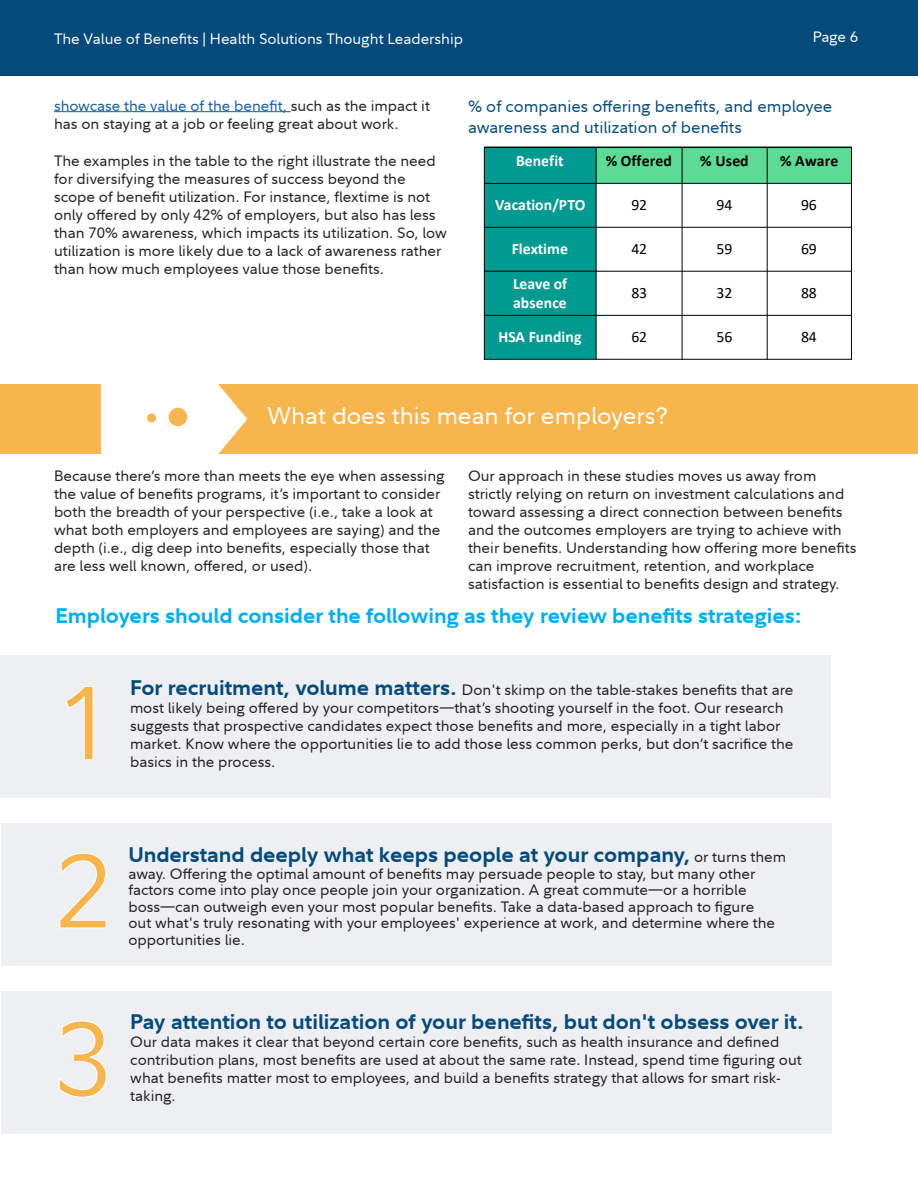
<style>
.page{position:relative;width:918px;height:1188px;background:#fff}
.page>*{position:absolute;margin:0;border:0;box-sizing:border-box;transform-origin:0 0}
.Page_1_-_Body_12{font:103.5px "Fidelity Sans";color:#f7b54d}
.Inside_-_Body_10pt{font:24px "Fidelity Sans";color:#fff}
.Page_1_-_TOC_Header{font:700 21px "Fidelity Sans";color:#044a7a}
.Inside_-_Main_Header{font:700 21px "Fidelity Sans";color:#00aeef}
.Page_1_-_TOC_Header-2{font:16.5px/21px "Fidelity Sans";color:#044a7a}
.t1{font:700 15.75px/19px "Calibri";letter-spacing:.005em;color:#fff}
.t2{font:15.75px "Calibri";letter-spacing:-.005em;color:#000}
.t3{font:700 15.75px "Calibri";letter-spacing:.015em;color:#000}
.Inside_-_Body_10pt-2{font:15px/18px "Fidelity Sans";color:#231f20}
.Page_1_-_TOC_Header-3{font:15px/16.5px "Fidelity Sans";color:#231f20}
.t4{font:15px "Fidelity Sans";color:#fcfcfc}
.t5{font:15px "Fidelity Sans";color:#fafafa}
.s1{color:#175d9e}
.s2{font-weight:700;font-size:21px;color:#044a7a}
.s3{font-weight:400;font-size:15px;color:#231f20}
</style>
<div class="page">
<div style="left:0;top:0;width:918px;height:76px;background:#044a7a"></div>
<hr style="left:54px;top:111px;width:237px;height:1px;background:#175d9e">
<div style="left:1px;top:823px;width:830px;height:142px;background:#edeff3"></div>
<svg style="left:59px;top:853px;width:47px;height:75px"></svg>
<div style="left:1px;top:991px;width:830px;height:142px;background:#edeff3"></div>
<svg style="left:59px;top:1021px;width:48px;height:77px"></svg>
<div style="left:1px;top:655px;width:830px;height:142px;background:#edeff3"></div>
<svg style="left:66px;top:686px;width:27px;height:74px"></svg>
<div style="left:1px;top:385px;width:917px;height:69px;background:#f7b54d"></div>
<svg style="left:101px;top:384px;width:146px;height:70px;background:#fef7ec"></svg>
<div style="left:147px;top:414px;width:9px;height:9px;background:#f7b54d;border-radius:50%"></div>
<div style="left:169px;top:408px;width:18px;height:18px;background:#f7b54d;border-radius:50%"></div>
<div style="left:484px;top:147px;width:112px;height:36px;background:#009a90"></div>
<div style="left:596px;top:147px;width:86px;height:36px;background:#5ddb95"></div>
<div style="left:682px;top:147px;width:85px;height:36px;background:#5ddb95"></div>
<div style="left:767px;top:147px;width:84px;height:36px;background:#5ddb95"></div>
<div style="left:484px;top:183px;width:112px;height:44px;background:#009a90"></div>
<div style="left:484px;top:227px;width:112px;height:44px;background:#009a90"></div>
<div style="left:484px;top:271px;width:112px;height:44px;background:#009a90"></div>
<div style="left:484px;top:315px;width:112px;height:44px;background:#009a90"></div>
<hr style="left:596px;top:147px;width:1px;height:213px;background:#000">
<hr style="left:682px;top:147px;width:1px;height:213px;background:#000">
<hr style="left:767px;top:147px;width:1px;height:213px;background:#000">
<hr style="left:484px;top:183px;width:368px;height:1px;background:#000">
<hr style="left:484px;top:227px;width:368px;height:1px;background:#000">
<hr style="left:484px;top:271px;width:368px;height:1px;background:#000">
<hr style="left:484px;top:315px;width:368px;height:1px;background:#000">
<hr style="left:484px;top:147px;width:1px;height:213px;background:#000">
<hr style="left:851px;top:147px;width:1px;height:213px;background:#000">
<hr style="left:484px;top:359px;width:368px;height:1px;background:#000">
<hr style="left:484px;top:147px;width:367px;height:1px;background:#000">
<p class="t4" style="left:54px;top:29px;width:411px">The Value of Benefits | Health Solutions Thought Leadership</p>
<p class="t5" style="left:813px;top:27px;width:47px">Page 6</p>
<p class="Inside_-_Body_10pt-2" style="left:54px;top:96px;width:377px"><span class="s1">showcase the value of the benefit,</span> such as the impact it has on staying at a job or feeling great about work.</p>
<p class="Inside_-_Body_10pt-2" style="left:54px;top:152px;width:394px">The examples in the table to the right illustrate the need for diversifying the measures of success beyond the scope of benefit utilization. For instance, flextime is not only offered by only 42% of employers, but also has less than 70% awareness, which impacts its utilization. So, low utilization is more likely due to a lack of awareness rather than how much employees value those benefits.</p>
<p class="Page_1_-_TOC_Header-2" style="left:468px;top:95px;width:366px">% of companies offering benefits, and employee awareness and utilization of benefits</p>
<p class="t1" style="left:516px;top:151px;width:49px">Benefit</p>
<p class="t3" style="left:606px;top:150px;width:68px">% Offered</p>
<p class="t3" style="left:700px;top:150px;width:50px">% Used</p>
<p class="t3" style="left:780px;top:150px;width:60px">% Aware</p>
<p class="t1" style="left:495px;top:195px;width:92px">Vacation/PTO</p>
<p class="t2" style="left:631px;top:194px;width:17px">92</p>
<p class="t2" style="left:717px;top:194px;width:17px">94</p>
<p class="t2" style="left:801px;top:194px;width:17px">96</p>
<p class="t1" style="left:512px;top:239px;width:58px">Flextime</p>
<p class="t2" style="left:631px;top:238px;width:17px">42</p>
<p class="t2" style="left:717px;top:238px;width:17px">59</p>
<p class="t2" style="left:801px;top:238px;width:17px">69</p>
<p class="t1" style="left:513px;top:274px;width:56px">Leave of absence</p>
<p class="t2" style="left:631px;top:282px;width:17px">83</p>
<p class="t2" style="left:717px;top:282px;width:17px">32</p>
<p class="t2" style="left:801px;top:282px;width:17px">88</p>
<p class="t1" style="left:499px;top:327px;width:84px">HSA Funding</p>
<p class="t2" style="left:631px;top:326px;width:17px">62</p>
<p class="t2" style="left:717px;top:326px;width:17px">56</p>
<p class="t2" style="left:801px;top:326px;width:17px">84</p>
<p class="Inside_-_Body_10pt" style="left:267px;top:400px;width:402px">What does this mean for employers?</p>
<p class="Inside_-_Body_10pt-2" style="left:54px;top:466px;width:392px">Because there’s more than meets the eye when assessing the value of benefits programs, it’s important to consider both the breadth of your perspective (i.e., take a look at what both employers and employees are saying) and the depth (i.e., dig deep into benefits, especially those that are less well known, offered, or used).</p>
<p class="Inside_-_Body_10pt-2" style="left:468px;top:466px;width:390px">Our approach in these studies moves us away from strictly relying on return on investment calculations and toward assessing a direct connection between benefits and the outcomes employers are trying to achieve with their benefits. Understanding how offering more benefits can improve recruitment, retention, and workplace satisfaction is essential to benefits design and strategy.</p>
<p class="Inside_-_Main_Header" style="left:55px;top:601px;width:748px">Employers should consider the following as they review benefits strategies:</p>
<p class="Page_1_-_Body_12" style="left:56px;top:656px;width:59px">1</p>
<p class="Page_1_-_TOC_Header-3" style="left:130px;top:681px;width:665px;line-height:18px"><span class="s2">For recruitment, volume matters.</span> Don't skimp on the table-stakes benefits that are most likely being offered by your competitors—that’s shooting yourself in the foot. Our research suggests that prospective candidates expect those benefits and more, especially in a tight labor market. Know where the opportunities lie to add those less common perks, but don’t sacrifice the</p>
<p class="Page_1_-_TOC_Header-3" style="left:130px;top:754px;width:147px">basics in the process.</p>
<p class="Page_1_-_Body_12" style="left:55px;top:824px;width:59px">2</p>
<p class="Page_1_-_TOC_Header" style="left:128px;top:841px;width:659px">Understand deeply what keeps people at your company, <span class="s3">or turns them</span></p>
<p class="Page_1_-_TOC_Header-3" style="left:128px;top:865px;width:648px">away. Offering the optimal amount of benefits may persuade people to stay, but many other factors come into play once people join your organization. A great commute—or a horrible boss—can outweigh even your most popular benefits. Take a data-based approach to figure out what's truly resonating with your employees' experience at work, and determine where the opportunities lie.</p>
<p class="Page_1_-_Body_12" style="left:55px;top:992px;width:59px">3</p>
<p class="Page_1_-_TOC_Header" style="left:130px;top:1008px;width:675px">Pay attention to utilization of your benefits, but don't obsess over it.</p>
<p class="Inside_-_Body_10pt-2" style="left:130px;top:1033px;width:673px">Our data makes it clear that beyond certain core benefits, such as health insurance and defined contribution plans, most benefits are used at about the same rate. Instead, spend time figuring out what benefits matter most to employees, and build a benefits strategy that allows for smart risk&shy;taking.</p>
</div>
